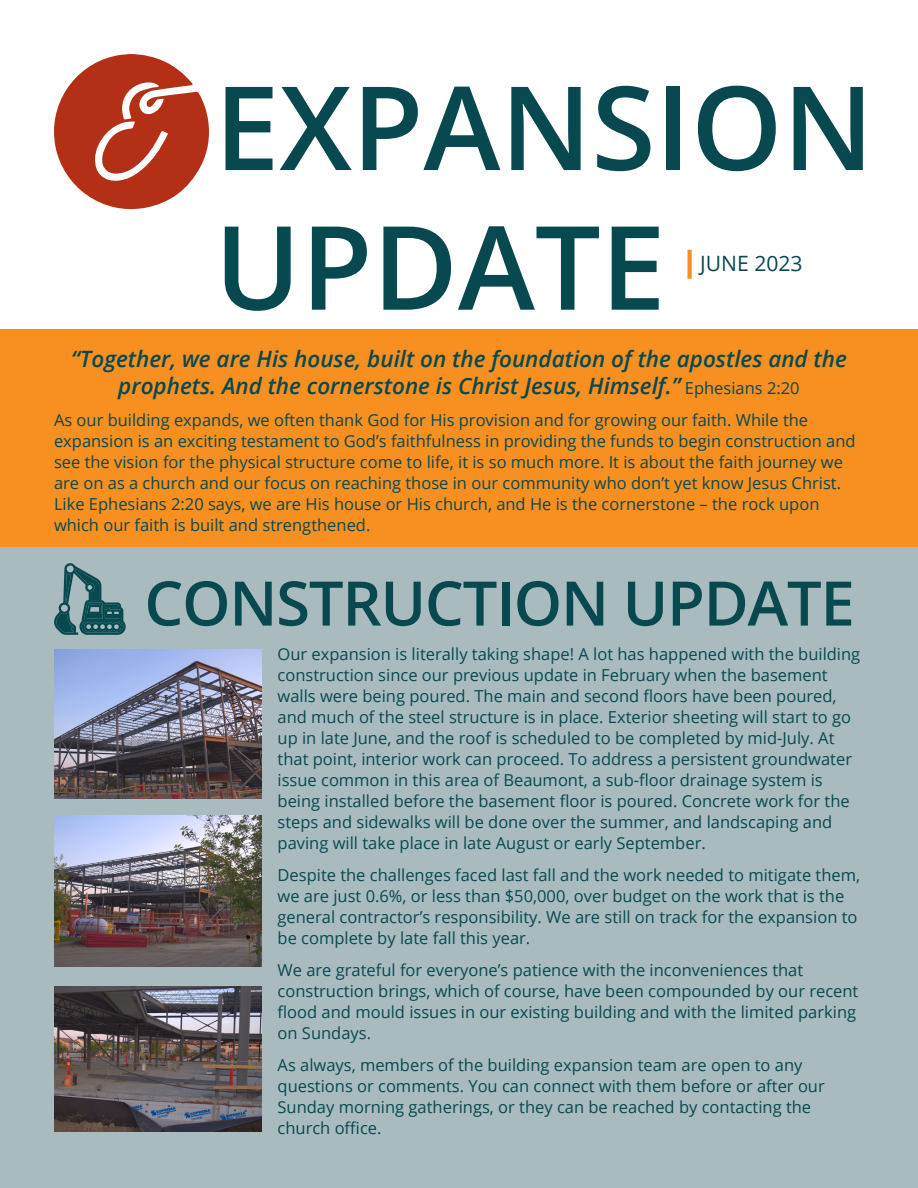
<style>
.page{position:relative;width:918px;height:1188px;background:#fff}
.page>*{position:absolute;margin:0;border:0;box-sizing:border-box;transform-origin:0 0}
.t1{font:600 116.4px/139.6px "Open Sans";color:#084950}
.t2{font:600 61.5px "Open Sans";letter-spacing:-.02em;color:#084950}
.t3{font:italic 600 22.5px/27px "Open Sans";color:#084950;text-align:center}
.t4{font:21.15px "Open Sans";color:#084950}
.t5{font:16.5px/21px "Open Sans";color:#084950}
.s1{font-weight:400;font-style:normal;font-size:16.5px}
</style>
<div class="page">
<div style="left:0;top:329px;width:918px;height:252px;background:#f79020"></div>
<div style="left:0;top:548px;width:918px;height:640px;background:#a9bbbf"></div>
<svg style="left:688px;top:250px;width:4px;height:29px"></svg>
<svg style="left:54px;top:54px;width:155px;height:156px"></svg>
<img style="left:54px;top:650px;width:207px;height:149px">
<img style="left:54px;top:986px;width:207px;height:146px">
<img style="left:54px;top:816px;width:207px;height:150px">
<svg style="left:54px;top:563px;width:72px;height:72px"></svg>
<h1 class="t1" style="left:215px;top:56px;width:661px">EXPANSION<br>UPDATE</h1>
<p class="t4" style="left:700px;top:249px;width:104px">JUNE 2023</p>
<h3 class="t3" style="left:71px;top:345px;width:777px">“Together, we are His house, built on the foundation of the apostles and the prophets. And the cornerstone is Christ Jesus, Himself.” <span class="s1">Ephesians 2:20</span></h3>
<p class="t5" style="left:54px;top:409px;width:803px">As our building expands, we often thank God for His provision and for growing our faith. While the expansion is an exciting testament to God’s faithfulness in providing the funds to begin construction and see the vision for the physical structure come to life, it is so much more. It is about the faith journey we are on as a church and our focus on reaching those in our community who don’t yet know Jesus Christ.<br>Like Ephesians 2:20 says, we are His house or His church, and He is the cornerstone – the rock upon which our faith is built and strengthened.</p>
<h2 class="t2" style="left:144px;top:561px;width:712px">CONSTRUCTION UPDATE</h2>
<p class="t5" style="left:278px;top:643px;width:584px">Our expansion is literally taking shape! A lot has happened with the building construction since our previous update in February when the basement walls were being poured. The main and second floors have been poured, and much of the steel structure is in place. Exterior sheeting will start to go up in late June, and the roof is scheduled to be completed by mid-July. At that point, interior work can proceed. To address a persistent groundwater issue common in this area of Beaumont, a sub-floor drainage system is being installed before the basement floor is poured. Concrete work for the steps and sidewalks will be done over the summer, and landscaping and paving will take place in late August or early September.</p>
<p class="t5" style="left:278px;top:864px;width:584px">Despite the challenges faced last fall and the work needed to mitigate them, we are just 0.6%, or less than $50,000, over budget on the work that is the general contractor’s responsibility. We are still on track for the expansion to be complete by late fall this year.</p>
<p class="t5" style="left:278px;top:959px;width:582px">We are grateful for everyone’s patience with the inconveniences that construction brings, which of course, have been compounded by our recent flood and mould issues in our existing building and with the limited parking on Sundays.</p>
<p class="t5" style="left:278px;top:1054px;width:549px">As always, members of the building expansion team are open to any questions or comments. You can connect with them before or after our Sunday morning gatherings, or they can be reached by contacting the church office.</p>
</div>
